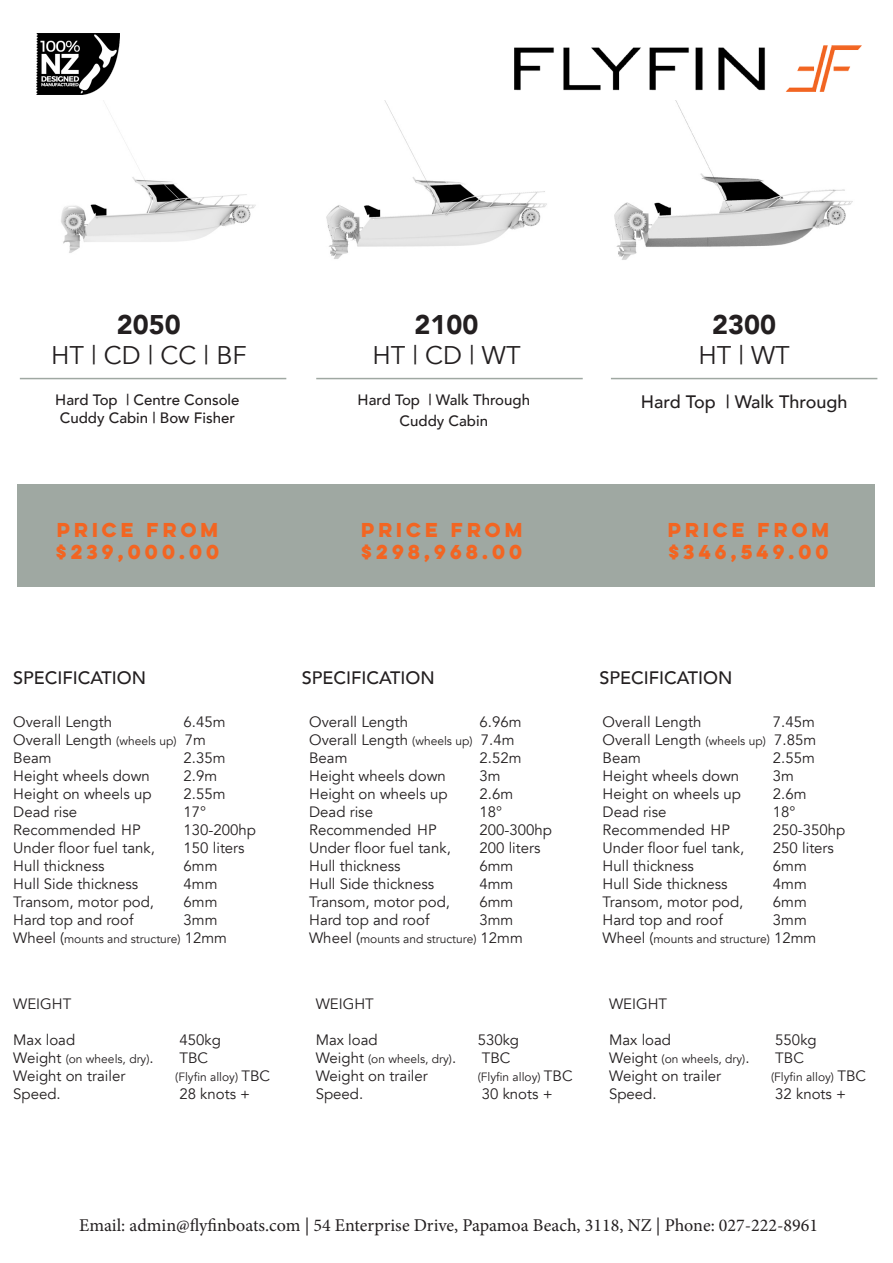
<style>
.page{position:relative;width:893px;height:1263px;background:#fff}
.page>*{position:absolute;margin:0;border:0;box-sizing:border-box;transform-origin:0 0}
.t1{font:900 27px "Avenir";color:#231f20}
.t2{font:25.5px "Avenir";color:#231f20}
.t3{font:18px "Minion Pro";color:#231f20}
.t4{font:700 18px "Lulo Clean W01 One";color:#f26522}
.t5{font:500 18px "Avenir";color:#231f20}
.t6{font:15px "Avenir";color:#231f20}
.t7{font:500 15px "Avenir";color:#231f20}
.t8{font:12px "Avenir";color:#231f20}
.s1{font-size:12px}
.s2{font-size:15px}
</style>
<div class="page">
<div style="left:18px;top:485px;width:857px;height:102px;background:#9fa8a2"></div>
<img style="left:61px;top:100px;width:195px;height:153px">
<img style="left:326px;top:100px;width:221px;height:159px">
<img style="left:614px;top:100px;width:239px;height:160px">
<img style="left:514px;top:46px;width:347px;height:45px">
<hr style="left:20px;top:378px;width:266px;height:1px;background:#9fa8a2">
<hr style="left:316px;top:378px;width:267px;height:1px;background:#9fa8a2">
<hr style="left:611px;top:378px;width:266px;height:1px;background:#9fa8a2">
<img style="left:36px;top:34px;width:83px;height:61px">
<p class="t1" style="left:117px;top:301px;width:65px">2050</p>
<p class="t2" style="left:51px;top:340px;width:197px">HT | CD | CC | BF</p>
<p class="t1" style="left:414px;top:301px;width:65px">2100</p>
<p class="t2" style="left:372px;top:340px;width:150px">HT | CD | WT</p>
<p class="t1" style="left:712px;top:301px;width:65px">2300</p>
<p class="t2" style="left:698px;top:340px;width:93px">HT | WT</p>
<p class="t7" style="left:55px;top:386px;width:186px">Hard Top | Centre Console</p>
<p class="t7" style="left:60px;top:404px;width:177px">Cuddy Cabin | Bow Fisher</p>
<p class="t7" style="left:358px;top:386px;width:174px">Hard Top | Walk Through</p>
<p class="t7" style="left:400px;top:408px;width:90px">Cuddy Cabin</p>
<p class="t5" style="left:641px;top:386px;width:208px">Hard Top | Walk Through</p>
<p class="t4" style="left:57px;top:517px;width:167px">PRICE FROM</p>
<p class="t4" style="left:56px;top:539px;width:169px">$239,000.00</p>
<p class="t4" style="left:361px;top:517px;width:167px">PRICE FROM</p>
<p class="t4" style="left:361px;top:539px;width:167px">$298,968.00</p>
<p class="t4" style="left:668px;top:517px;width:167px">PRICE FROM</p>
<p class="t4" style="left:668px;top:539px;width:166px">$346,549.00</p>
<p class="t5" style="left:13px;top:662px;width:135px">SPECIFICATION</p>
<p class="t5" style="left:302px;top:662px;width:135px">SPECIFICATION</p>
<p class="t5" style="left:600px;top:662px;width:135px">SPECIFICATION</p>
<p class="t6" style="left:13px;top:712px;width:100px">Overall Length</p>
<p class="t6" style="left:184px;top:712px;width:43px">6.45m</p>
<p class="t6" style="left:13px;top:730px;width:194px">Overall Length <span class="s1">(wheels up)</span> 7m</p>
<p class="t6" style="left:13px;top:748px;width:40px">Beam</p>
<p class="t6" style="left:184px;top:748px;width:43px">2.35m</p>
<p class="t6" style="left:13px;top:766px;width:138px">Height wheels down</p>
<p class="t6" style="left:184px;top:766px;width:35px">2.9m</p>
<p class="t6" style="left:13px;top:784px;width:140px">Height on wheels up</p>
<p class="t6" style="left:184px;top:784px;width:43px">2.55m</p>
<p class="t6" style="left:13px;top:802px;width:65px">Dead rise</p>
<p class="t6" style="left:184px;top:802px;width:24px">17°</p>
<p class="t6" style="left:13px;top:820px;width:129px">Recommended HP</p>
<p class="t6" style="left:184px;top:820px;width:74px">130-200hp</p>
<p class="t6" style="left:13px;top:838px;width:143px">Under floor fuel tank,</p>
<p class="t6" style="left:184px;top:838px;width:63px">150 liters</p>
<p class="t6" style="left:13px;top:856px;width:93px">Hull thickness</p>
<p class="t6" style="left:184px;top:856px;width:35px">6mm</p>
<p class="t6" style="left:13px;top:874px;width:126px">Hull Side thickness</p>
<p class="t6" style="left:184px;top:874px;width:35px">4mm</p>
<p class="t6" style="left:13px;top:892px;width:142px">Transom, motor pod,</p>
<p class="t6" style="left:184px;top:892px;width:35px">6mm</p>
<p class="t6" style="left:13px;top:910px;width:122px">Hard top and roof</p>
<p class="t6" style="left:184px;top:910px;width:35px">3mm</p>
<p class="t8" style="left:13px;top:931px;width:215px"><span class="s2">Wheel (</span>mounts and structure) <span class="s2">12mm</span></p>
<p class="t6" style="left:309px;top:712px;width:100px">Overall Length</p>
<p class="t6" style="left:479px;top:712px;width:43px">6.96m</p>
<p class="t6" style="left:309px;top:730px;width:207px">Overall Length <span class="s1">(wheels up)</span> 7.4m</p>
<p class="t6" style="left:309px;top:748px;width:40px">Beam</p>
<p class="t6" style="left:479px;top:748px;width:43px">2.52m</p>
<p class="t6" style="left:309px;top:766px;width:138px">Height wheels down</p>
<p class="t6" style="left:479px;top:766px;width:23px">3m</p>
<p class="t6" style="left:309px;top:784px;width:140px">Height on wheels up</p>
<p class="t6" style="left:479px;top:784px;width:35px">2.6m</p>
<p class="t6" style="left:309px;top:802px;width:65px">Dead rise</p>
<p class="t6" style="left:479px;top:802px;width:24px">18°</p>
<p class="t6" style="left:309px;top:820px;width:129px">Recommended HP</p>
<p class="t6" style="left:479px;top:820px;width:74px">200-300hp</p>
<p class="t6" style="left:309px;top:838px;width:143px">Under floor fuel tank,</p>
<p class="t6" style="left:479px;top:838px;width:63px">200 liters</p>
<p class="t6" style="left:309px;top:856px;width:93px">Hull thickness</p>
<p class="t6" style="left:479px;top:856px;width:35px">6mm</p>
<p class="t6" style="left:309px;top:874px;width:126px">Hull Side thickness</p>
<p class="t6" style="left:479px;top:874px;width:35px">4mm</p>
<p class="t6" style="left:309px;top:892px;width:142px">Transom, motor pod,</p>
<p class="t6" style="left:479px;top:892px;width:35px">6mm</p>
<p class="t6" style="left:309px;top:910px;width:122px">Hard top and roof</p>
<p class="t6" style="left:479px;top:910px;width:35px">3mm</p>
<p class="t8" style="left:309px;top:931px;width:215px"><span class="s2">Wheel (</span>mounts and structure) <span class="s2">12mm</span></p>
<p class="t6" style="left:603px;top:712px;width:100px">Overall Length</p>
<p class="t6" style="left:773px;top:712px;width:43px">7.45m</p>
<p class="t6" style="left:603px;top:730px;width:215px">Overall Length <span class="s1">(wheels up)</span> 7.85m</p>
<p class="t6" style="left:603px;top:748px;width:40px">Beam</p>
<p class="t6" style="left:773px;top:748px;width:43px">2.55m</p>
<p class="t6" style="left:603px;top:766px;width:138px">Height wheels down</p>
<p class="t6" style="left:773px;top:766px;width:23px">3m</p>
<p class="t6" style="left:603px;top:784px;width:140px">Height on wheels up</p>
<p class="t6" style="left:773px;top:784px;width:35px">2.6m</p>
<p class="t6" style="left:603px;top:802px;width:65px">Dead rise</p>
<p class="t6" style="left:773px;top:802px;width:24px">18°</p>
<p class="t6" style="left:603px;top:820px;width:129px">Recommended HP</p>
<p class="t6" style="left:773px;top:820px;width:74px">250-350hp</p>
<p class="t6" style="left:603px;top:838px;width:143px">Under floor fuel tank,</p>
<p class="t6" style="left:773px;top:838px;width:63px">250 liters</p>
<p class="t6" style="left:603px;top:856px;width:93px">Hull thickness</p>
<p class="t6" style="left:773px;top:856px;width:35px">6mm</p>
<p class="t6" style="left:603px;top:874px;width:126px">Hull Side thickness</p>
<p class="t6" style="left:773px;top:874px;width:35px">4mm</p>
<p class="t6" style="left:603px;top:892px;width:142px">Transom, motor pod,</p>
<p class="t6" style="left:773px;top:892px;width:35px">6mm</p>
<p class="t6" style="left:603px;top:910px;width:122px">Hard top and roof</p>
<p class="t6" style="left:773px;top:910px;width:35px">3mm</p>
<p class="t8" style="left:603px;top:931px;width:215px"><span class="s2">Wheel (</span>mounts and structure) <span class="s2">12mm</span></p>
<p class="t6" style="left:13px;top:995px;width:60px">WEIGHT</p>
<p class="t6" style="left:13px;top:1031px;width:63px">Max load</p>
<p class="t6" style="left:179px;top:1031px;width:43px">450kg</p>
<p class="t8" style="left:13px;top:1052px;width:142px"><span class="s2">Weight</span> (on wheels, dry)<span class="s2">.</span></p>
<p class="t6" style="left:179px;top:1049px;width:30px">TBC</p>
<p class="t6" style="left:13px;top:1067px;width:114px">Weight on trailer</p>
<p class="t8" style="left:175px;top:1070px;width:96px">(Flyfin alloy) <span class="s2">TBC</span></p>
<p class="t6" style="left:13px;top:1085px;width:49px">Speed.</p>
<p class="t6" style="left:179px;top:1085px;width:72px">28 knots +</p>
<p class="t6" style="left:316px;top:995px;width:60px">WEIGHT</p>
<p class="t6" style="left:316px;top:1031px;width:63px">Max load</p>
<p class="t6" style="left:478px;top:1031px;width:43px">530kg</p>
<p class="t8" style="left:316px;top:1052px;width:142px"><span class="s2">Weight</span> (on wheels, dry)<span class="s2">.</span></p>
<p class="t6" style="left:482px;top:1049px;width:30px">TBC</p>
<p class="t6" style="left:316px;top:1067px;width:114px">Weight on trailer</p>
<p class="t8" style="left:478px;top:1070px;width:96px">(Flyfin alloy) <span class="s2">TBC</span></p>
<p class="t6" style="left:316px;top:1085px;width:49px">Speed.</p>
<p class="t6" style="left:482px;top:1085px;width:72px">30 knots +</p>
<p class="t6" style="left:609px;top:995px;width:60px">WEIGHT</p>
<p class="t6" style="left:609px;top:1031px;width:63px">Max load</p>
<p class="t6" style="left:775px;top:1031px;width:43px">550kg</p>
<p class="t8" style="left:609px;top:1052px;width:142px"><span class="s2">Weight</span> (on wheels, dry)<span class="s2">.</span></p>
<p class="t6" style="left:775px;top:1049px;width:30px">TBC</p>
<p class="t6" style="left:609px;top:1067px;width:114px">Weight on trailer</p>
<p class="t8" style="left:771px;top:1070px;width:96px">(Flyfin alloy) <span class="s2">TBC</span></p>
<p class="t6" style="left:609px;top:1085px;width:49px">Speed.</p>
<p class="t6" style="left:775px;top:1085px;width:72px">32 knots +</p>
<p class="t3" style="left:79px;top:1213px;width:740px">Email: admin@flyfinboats.com | 54 Enterprise Drive, Papamoa Beach, 3118, NZ | Phone: 027-222-8961</p>
</div>
